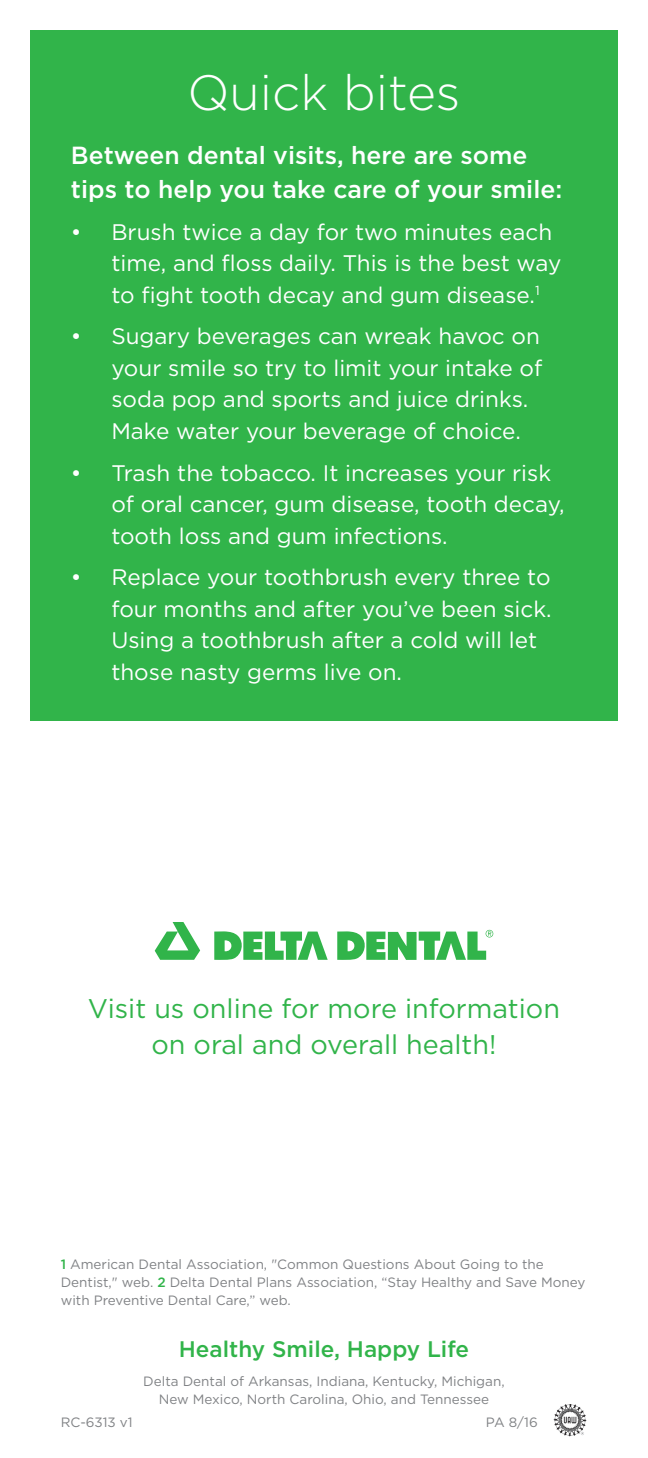
<style>
.page{position:relative;width:648px;height:1458px;background:#fff}
.page>*{position:absolute;margin:0;border:0;box-sizing:border-box;transform-origin:0 0}
.t1{font:300 49.5px "Gotham";color:#fff}
.t2{font:27px/36px "Gotham";color:#31b44a;text-align:center}
.t3{font:500 24.75px/33.8px "Gotham";color:#fff}
.t4{font:22.5px/31.5px "Gotham";color:#fff}
.t5{font:500 22.5px "Gotham";color:#31b44a}
.t6{font:13.5px/18px "Gotham";color:#808285}
.s1{font-weight:500;color:#31b44a}
</style>
<div class="page">
<div style="left:30px;top:30px;width:588px;height:691px;background:#31b44a"></div>
<img style="left:553px;top:1404px;width:34px;height:33px">
<svg style="left:155px;top:922px;width:45px;height:38px"></svg>
<svg style="left:214px;top:931px;width:114px;height:29px"></svg>
<svg style="left:337px;top:930px;width:156px;height:30px"></svg>
<h1 class="t1" style="left:187px;top:62px;width:275px">Quick bites</h1>
<p class="t3" style="left:71px;top:139px;width:493px">Between dental visits, here are some tips to help you take care of your smile:</p>
<p class="t4" style="left:111px;top:216px;width:451px;text-indent:-40px">• Brush twice a day for two minutes each time, and floss daily. This is the best way to fight tooth decay and gum disease.<sup>1</sup></p>
<p class="t4" style="left:111px;top:320px;width:432px;text-indent:-40px">• Sugary beverages can wreak havoc on your smile so try to limit your intake of soda pop and sports and juice drinks.<br>Make water your beverage of choice.</p>
<p class="t4" style="left:111px;top:456px;width:455px;text-indent:-40px">• Trash the tobacco. It increases your risk of oral cancer, gum disease, tooth decay, tooth loss and gum infections.</p>
<p class="t4" style="left:111px;top:561px;width:442px;text-indent:-40px">• Replace your toothbrush every three to four months and after you’ve been sick.<br>Using a toothbrush after a cold will let those nasty germs live on.</p>
<p class="t2" style="left:88px;top:990px;width:474px">Visit us online for more information on oral and overall health!</p>
<p class="t6" style="left:61px;top:1255px;width:526px"><span class="s1">1</span> American Dental Association, "Common Questions About Going to the<br>Dentist," web. <span class="s1">2</span> Delta Dental Plans Association, “Stay Healthy and Save Money with Preventive Dental Care,” web.</p>
<p class="t5" style="left:179px;top:1334px;width:292px">Healthy Smile, Happy Life</p>
<p class="t6" style="left:143px;top:1372px;width:363px;text-align:center">Delta Dental of Arkansas, Indiana, Kentucky, Michigan,<br>New Mexico, North Carolina, Ohio, and Tennessee</p>
<p class="t6" style="left:61px;top:1413px;width:73px">RC-6313 v1</p>
<p class="t6" style="left:486px;top:1413px;width:53px">PA 8/16</p>
</div>
